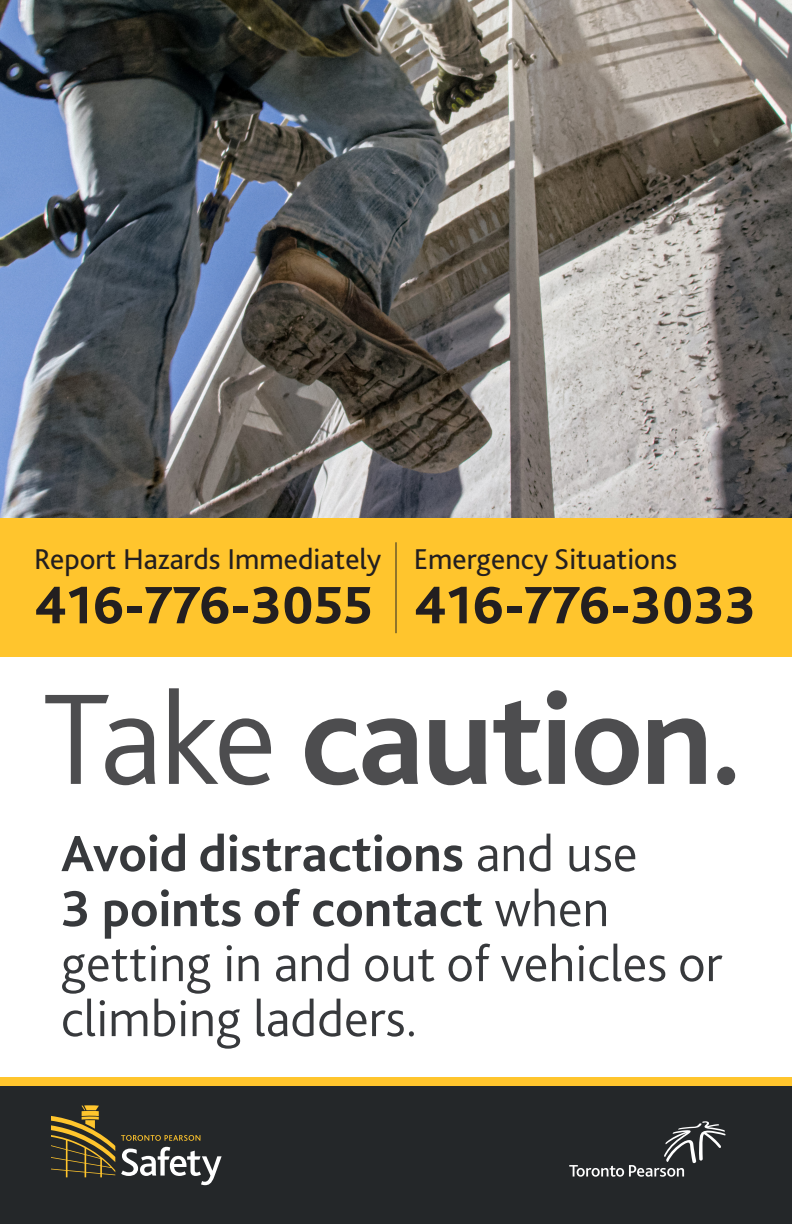
<style>
.page{position:relative;width:792px;height:1224px;background:#fff}
.page>*{position:absolute;margin:0;border:0;box-sizing:border-box;transform-origin:0 0}
.t1{font:700 135px "Bliss 2";letter-spacing:-.02em;color:#4d4d4f}
.t2{font:800 55px "Bliss 2";color:#231f20}
.t3{font:300 53px/55px "Bliss 2";color:#37393c}
.t4{font:30px "Bliss 2";color:#231f20}
.s1{font-weight:300}
.s2{font-weight:700}
</style>
<div class="page">
<img style="left:0;top:0;width:792px;height:518px">
<div style="left:0;top:1082px;width:792px;height:142px;background:#242729"></div>
<svg style="left:121px;top:1147px;width:101px;height:38px"></svg>
<svg style="left:121px;top:1135px;width:79px;height:6px"></svg>
<svg style="left:51px;top:1105px;width:64px;height:72px"></svg>
<svg style="left:569px;top:1121px;width:157px;height:56px"></svg>
<div style="left:0;top:1078px;width:792px;height:8px;background:#ffc52d"></div>
<div style="left:0;top:518px;width:792px;height:139px;background:#ffc52d"></div>
<hr style="left:396px;top:542px;width:1px;height:91px;background:#242729">
<p class="t4" style="left:34px;top:541px;width:349px">Report Hazards Immediately</p>
<p class="t2" style="left:34px;top:571px;width:340px">416-776-3055</p>
<p class="t4" style="left:414px;top:541px;width:265px">Emergency Situations</p>
<p class="t2" style="left:414px;top:571px;width:343px">416-776-3033</p>
<p class="t1" style="left:43px;top:655px;width:701px"><span class="s1">Take</span> caution.</p>
<p class="t3" style="left:61px;top:825px;width:663px"><span class="s2">Avoid distractions</span> and use<br><span class="s2">3 points of contact</span> when getting in and out of vehicles or climbing ladders.</p>
</div>
